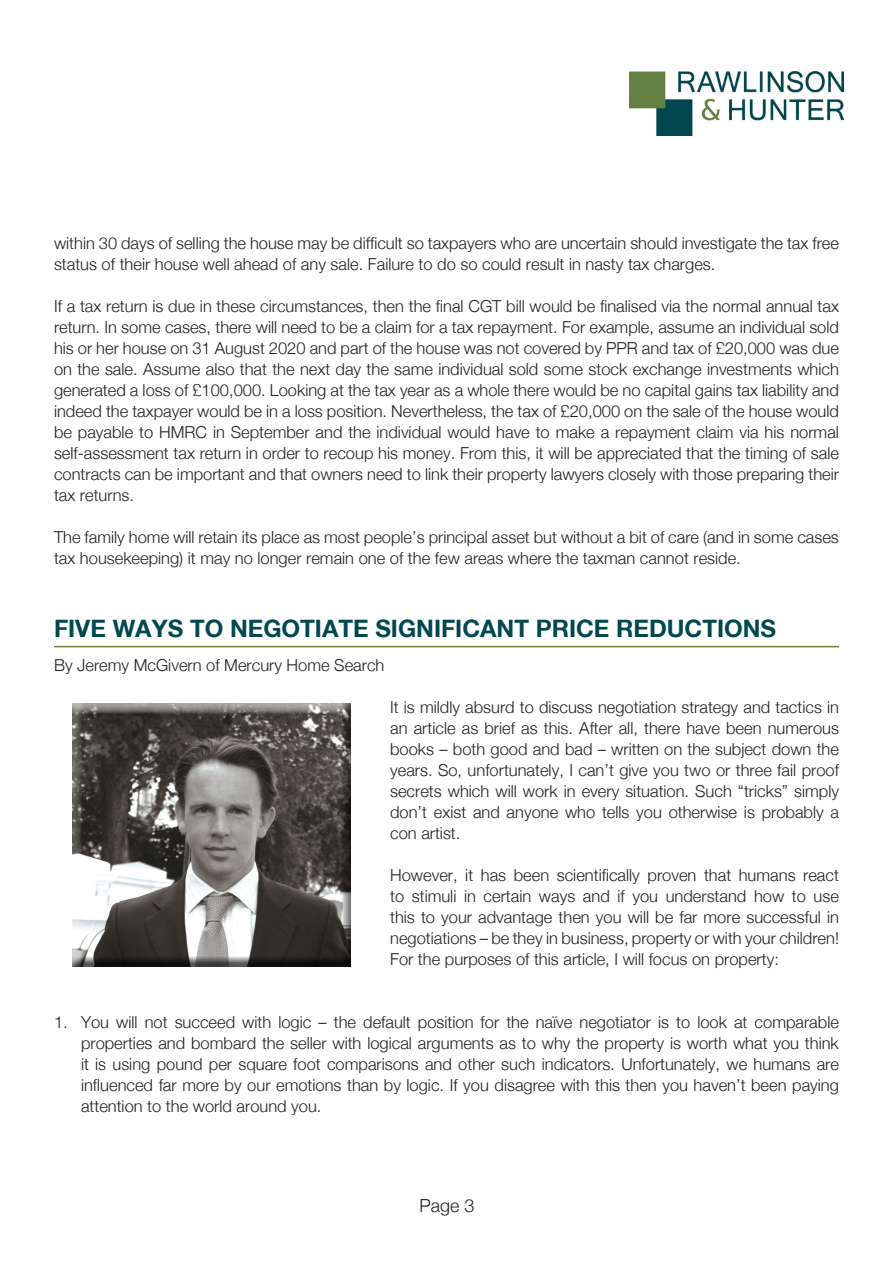
<style>
.page{position:relative;width:893px;height:1263px;background:#fff}
.page>*{position:absolute;margin:0;border:0;box-sizing:border-box;transform-origin:0 0}
.t1{font:700 24px "Helvetica Neue LT";color:#004750}
.t2{font:300 18px "Helvetica Neue LT";color:#231f20}
.Text{font:300 16.5px/21px "Helvetica Neue LT";color:#231f20;text-align:justify}
</style>
<div class="page">
<img style="left:629px;top:72px;width:215px;height:64px">
<hr style="left:54px;top:646px;width:785px;height:1px;background:#6f803d">
<div style="left:66px;top:697px;width:296px;height:270px;background:#231f20;opacity:.75"></div>
<p class="Text" style="left:54px;top:232px;width:786px">within 30 days of selling the house may be difficult so taxpayers who are uncertain should investigate the tax free status of their house well ahead of any sale. Failure to do so could result in nasty tax charges.</p>
<p class="Text" style="left:54px;top:295px;width:786px">If a tax return is due in these circumstances, then the final CGT bill would be finalised via the normal annual tax return. In some cases, there will need to be a claim for a tax repayment. For example, assume an individual sold his or her house on 31 August 2020 and part of the house was not covered by PPR and tax of £20,000 was due on the sale. Assume also that the next day the same individual sold some stock exchange investments which generated a loss of £100,000. Looking at the tax year as a whole there would be no capital gains tax liability and indeed the taxpayer would be in a loss position. Nevertheless, the tax of £20,000 on the sale of the house would be payable to HMRC in September and the individual would have to make a repayment claim via his normal self-assessment tax return in order to recoup his money. From this, it will be appreciated that the timing of sale contracts can be important and that owners need to link their property lawyers closely with those preparing their tax returns.</p>
<p class="Text" style="left:54px;top:526px;width:786px">The family home will retain its place as most people’s principal asset but without a bit of care (and in some cases tax housekeeping) it may no longer remain one of the few areas where the taxman cannot reside.</p>
<p class="t1" style="left:54px;top:614px;width:724px">FIVE WAYS TO NEGOTIATE SIGNIFICANT PRICE REDUCTIONS</p>
<p class="Text" style="left:54px;top:654px;width:332px">By Jeremy McGivern of Mercury Home Search</p>
<p class="Text" style="left:390px;top:696px;width:450px">It is mildly absurd to discuss negotiation strategy and tactics in an article as brief as this. After all, there have been numerous books – both good and bad – written on the subject down the years. So, unfortunately, I can’t give you two or three fail proof secrets which will work in every situation. Such “tricks” simply don’t exist and anyone who tells you otherwise is probably a con artist.</p>
<p class="Text" style="left:390px;top:864px;width:450px">However, it has been scientifically proven that humans react to stimuli in certain ways and if you understand how to use this to your advantage then you will be far more successful in negotiations – be they in business, property or with your children!<br>For the purposes of this article, I will focus on property:</p>
<p class="Text" style="left:81px;top:1011px;width:759px;text-indent:-27px">1. You will not succeed with logic – the default position for the naïve negotiator is to look at comparable properties and bombard the seller with logical arguments as to why the property is worth what you think it is using pound per square foot comparisons and other such indicators. Unfortunately, we humans are influenced far more by our emotions than by logic. If you disagree with this then you haven’t been paying attention to the world around you.</p>
<p class="t2" style="left:419px;top:1195px;width:57px">Page 3</p>
</div>
